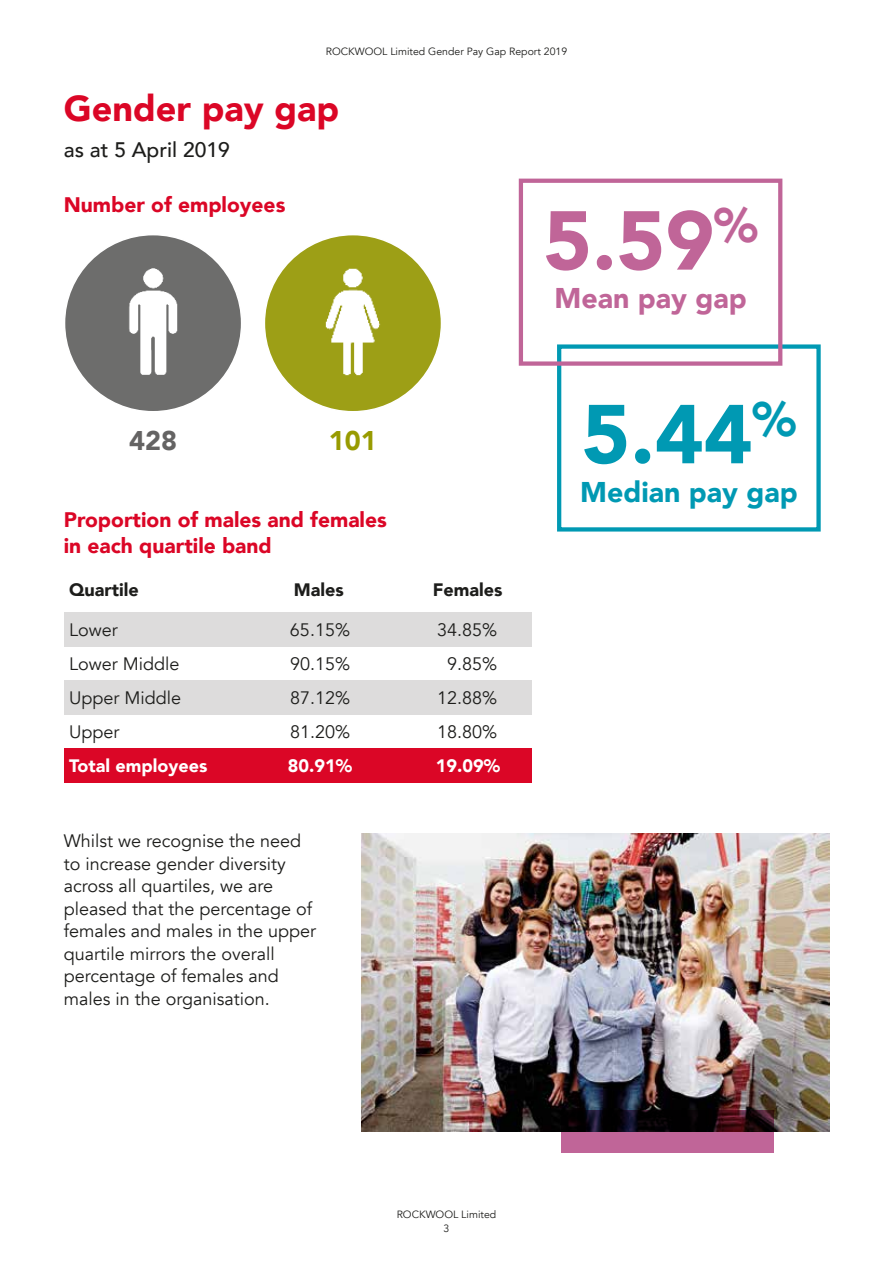
<style>
.page{position:relative;width:893px;height:1263px;background:#fff}
.page>*{position:absolute;margin:0;border:0;box-sizing:border-box;transform-origin:0 0}
.t1{font:900 82.5px "Avenir";color:#0099b3}
.t2{font:900 82.5px "Avenir";color:#c06598}
.t3{font:900 36px "Avenir";color:#db0626}
.t4{font:900 28.5px "Avenir";color:#0099b3}
.t5{font:900 28.5px "Avenir";color:#c06598}
.t6{font:900 27px "Avenir";color:#646363}
.t7{font:900 27px "Avenir";color:#989b00}
.t8{font:900 21px/25.5px "Avenir";color:#db0626}
.t9{font:500 21px "Avenir";color:#1d1d1b}
.t10{font:18px/22.5px "Avenir";color:#1d1d1b}
.t11{font:900 18px "Avenir";color:#fff}
.t12{font:900 18px "Avenir";color:#1d1d1b}
.t13{font:10.5px/13.5px "Avenir";color:#1d1d1b;text-align:center}
</style>
<div class="page">
<img style="left:361px;top:833px;width:468px;height:298px">
<div style="left:64px;top:612px;width:467px;height:34px;background:#dddcdc"></div>
<div style="left:64px;top:680px;width:467px;height:34px;background:#dddcdc"></div>
<div style="left:64px;top:748px;width:467px;height:34px;background:#db0626"></div>
<img style="left:65px;top:235px;width:177px;height:177px;border-radius:89px">
<img style="left:264px;top:235px;width:177px;height:177px;border-radius:87px">
<div style="left:557px;top:344px;width:264px;height:187px;border:4px solid #0099b3"></div>
<div style="left:519px;top:179px;width:263px;height:187px;border:4px solid #c06598"></div>
<svg style="left:561px;top:1110px;width:213px;height:42px;background:#65344f"></svg>
<p class="t13" style="left:326px;top:45px;width:243px">ROCKWOOL Limited Gender Pay Gap Report 2019</p>
<h2 class="t3" style="left:64px;top:78px;width:277px">Gender pay gap</h2>
<p class="t9" style="left:64px;top:132px;width:168px">as at 5 April 2019</p>
<p class="t8" style="left:64px;top:192px;width:223px">Number of employees</p>
<h3 class="t6" style="left:129px;top:418px;width:49px">428</h3>
<h3 class="t7" style="left:329px;top:418px;width:49px">101</h3>
<p class="t8" style="left:64px;top:506px;width:325px">Proportion of males and females in each quartile band</p>
<p class="t12" style="left:69px;top:575px;width:71px">Quartile</p>
<p class="t12" style="left:294px;top:575px;width:52px">Males</p>
<p class="t12" style="left:433px;top:575px;width:71px">Females</p>
<p class="t10" style="left:69px;top:618px;width:50px">Lower</p>
<p class="t10" style="left:290px;top:618px;width:62px">65.15%</p>
<p class="t10" style="left:437px;top:618px;width:62px">34.85%</p>
<p class="t10" style="left:69px;top:653px;width:112px">Lower Middle</p>
<p class="t10" style="left:290px;top:653px;width:62px">90.15%</p>
<p class="t10" style="left:447px;top:653px;width:52px">9.85%</p>
<p class="t10" style="left:69px;top:687px;width:113px">Upper Middle</p>
<p class="t10" style="left:290px;top:687px;width:62px">87.12%</p>
<p class="t10" style="left:437px;top:687px;width:62px">12.88%</p>
<p class="t10" style="left:69px;top:721px;width:52px">Upper</p>
<p class="t10" style="left:290px;top:721px;width:62px">81.20%</p>
<p class="t10" style="left:437px;top:721px;width:62px">18.80%</p>
<p class="t11" style="left:69px;top:750px;width:140px">Total employees</p>
<p class="t11" style="left:288px;top:750px;width:66px">80.91%</p>
<p class="t11" style="left:436px;top:750px;width:66px">19.09%</p>
<p class="t10" style="left:64px;top:830px;width:254px">Whilst we recognise the need to increase gender diversity across all quartiles, we are pleased that the percentage of females and males in the upper quartile mirrors the overall percentage of females and males in the organisation.</p>
<h1 class="t2" style="left:543px;top:170px;width:216px">5.59<sup>%</sup></h1>
<h3 class="t5" style="left:554px;top:274px;width:194px">Mean pay gap</h3>
<h1 class="t1" style="left:582px;top:364px;width:216px">5.44<sup>%</sup></h1>
<h3 class="t4" style="left:580px;top:467px;width:219px">Median pay gap</h3>
<p class="t13" style="left:397px;top:1208px;width:101px">ROCKWOOL Limited<br>3</p>
</div>
